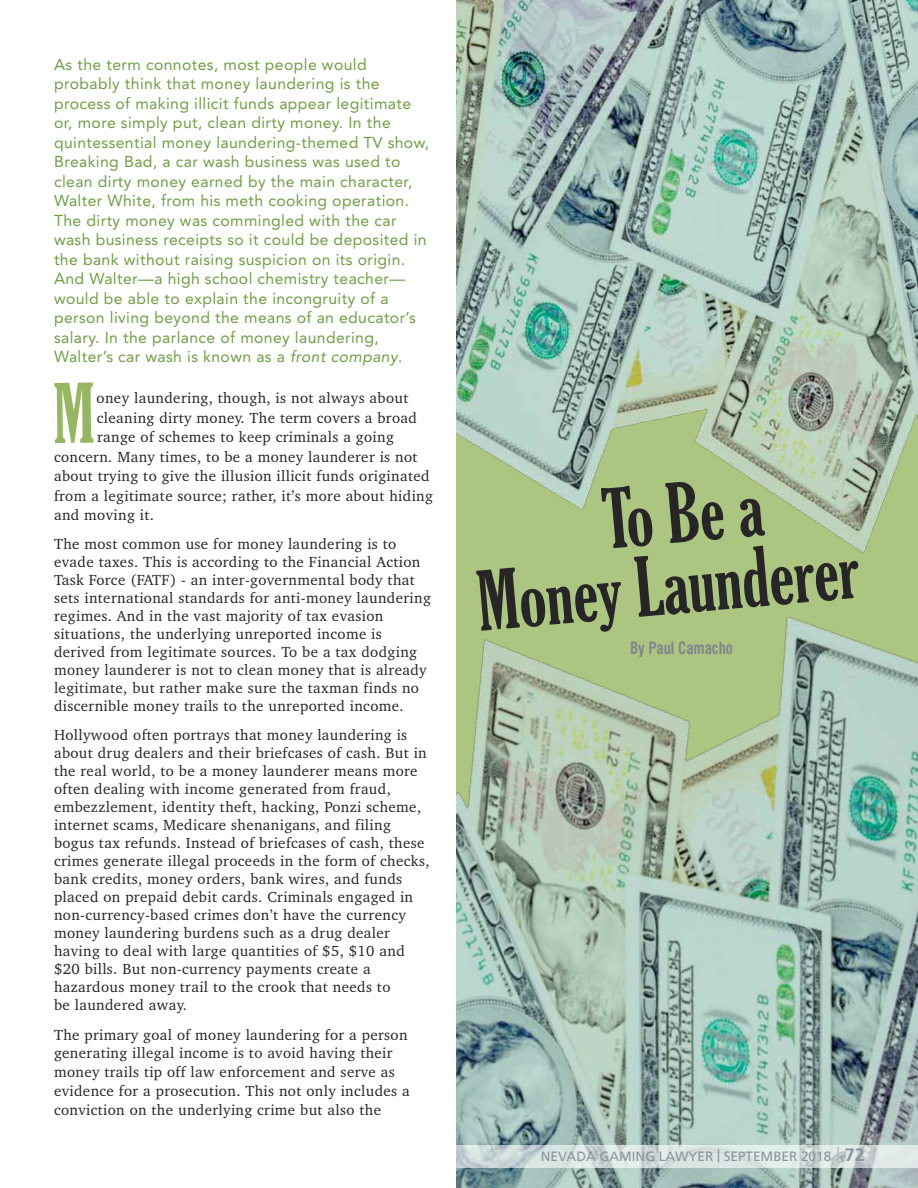
<style>
.page{position:relative;width:918px;height:1188px;background:#fff}
.page>*{position:absolute;margin:0;border:0;box-sizing:border-box;transform-origin:0 0}
.t1{font:extra-condensed 79.2px/70.7px "Gloucester";color:#272526;text-align:center}
.t2{font:700 condensed 16.5px "Swiss 721 BT";color:#7f878d;scale:.9 1}
.t3{font:15.75px/19.5px "Avenir";letter-spacing:.025em;color:#6f9e44}
.t4{font:15px/18px "Charter";letter-spacing:.025em;color:#272526}
.t5{font:13.5px "Frutiger";color:#89959e}
.s1{font-style:italic}
.s2{font-weight:700;font-size:18px}
</style>
<div class="page">
<img style="left:456px;top:0;width:462px;height:545px">
<img style="left:456px;top:545px;width:462px;height:643px">
<div style="left:455px;top:1145px;width:463px;height:23px;background:#fff;opacity:.6"></div>
<svg style="left:837px;top:1146px;width:2px;height:17px"></svg>
<p class="t3" style="left:54px;top:54px;width:377px">As the term connotes, most people would probably think that money laundering is the process of making illicit funds appear legitimate or, more simply put, clean dirty money. In the quintessential money laundering-themed TV show, Breaking Bad, a car wash business was used to clean dirty money earned by the main character, Walter White, from his meth cooking operation.<br>The dirty money was commingled with the car wash business receipts so it could be deposited in the bank without raising suspicion on its origin.<br>And Walter—a high school chemistry teacher— would be able to explain the incongruity of a person living beyond the means of an educator’s salary. In the parlance of money laundering, Walter’s car wash is known as a <span class="s1">front company</span>.</p>
<p class="t4" style="left:97px;top:389px;width:313px">oney laundering, though, is not always about</p>
<p class="t4" style="left:97px;top:409px;width:322px">cleaning dirty money. The term covers a broad</p>
<p class="t4" style="left:97px;top:428px;width:298px">range of schemes to keep criminals a going</p>
<p class="t4" style="left:54px;top:448px;width:365px">concern. Many times, to be a money launderer is not</p>
<p class="t4" style="left:54px;top:467px;width:377px">about trying to give the illusion illicit funds originated</p>
<p class="t4" style="left:54px;top:487px;width:380px">from a legitimate source; rather, it’s more about hiding</p>
<p class="t4" style="left:54px;top:506px;width:101px">and moving it.</p>
<p class="t4" style="left:54px;top:535px;width:378px">The most common use for money laundering is to evade taxes. This is according to the Financial Action Task Force (FATF) - an inter-governmental body that sets international standards for anti-money laundering regimes. And in the vast majority of tax evasion situations, the underlying unreported income is derived from legitimate sources. To be a tax dodging money launderer is not to clean money that is already legitimate, but rather make sure the taxman finds no discernible money trails to the unreported income.</p>
<p class="t4" style="left:54px;top:726px;width:377px">Hollywood often portrays that money laundering is about drug dealers and their briefcases of cash. But in the real world, to be a money launderer means more often dealing with income generated from fraud, embezzlement, identity theft, hacking, Ponzi scheme, internet scams, Medicare shenanigans, and filing bogus tax refunds. Instead of briefcases of cash, these crimes generate illegal proceeds in the form of checks, bank credits, money orders, bank wires, and funds placed on prepaid debit cards. Criminals engaged in non-currency-based crimes don’t have the currency money laundering burdens such as a drug dealer having to deal with large quantities of $5, $10 and $20 bills. But non-currency payments create a hazardous money trail to the crook that needs to<br>be laundered away.</p>
<p class="t4" style="left:54px;top:1025px;width:357px;line-height:18.8px">The primary goal of money laundering for a person generating illegal income is to avoid having their money trails tip off law enforcement and serve as evidence for a prosecution. This not only includes a conviction on the underlying crime but also the</p>
<h1 class="t1" style="left:469px;top:498px;width:384px;rotate:-5deg">ToBea<br>Money Launderer</h1>
<p class="t2" style="left:630px;top:638px;width:116px">By Paul Camacho</p>
<p class="t5" style="left:541px;top:1151px;width:325px">NEVADA GAMING LAWYER | SEPTEMBER 2018 <span class="s2">72</span></p>
</div>
